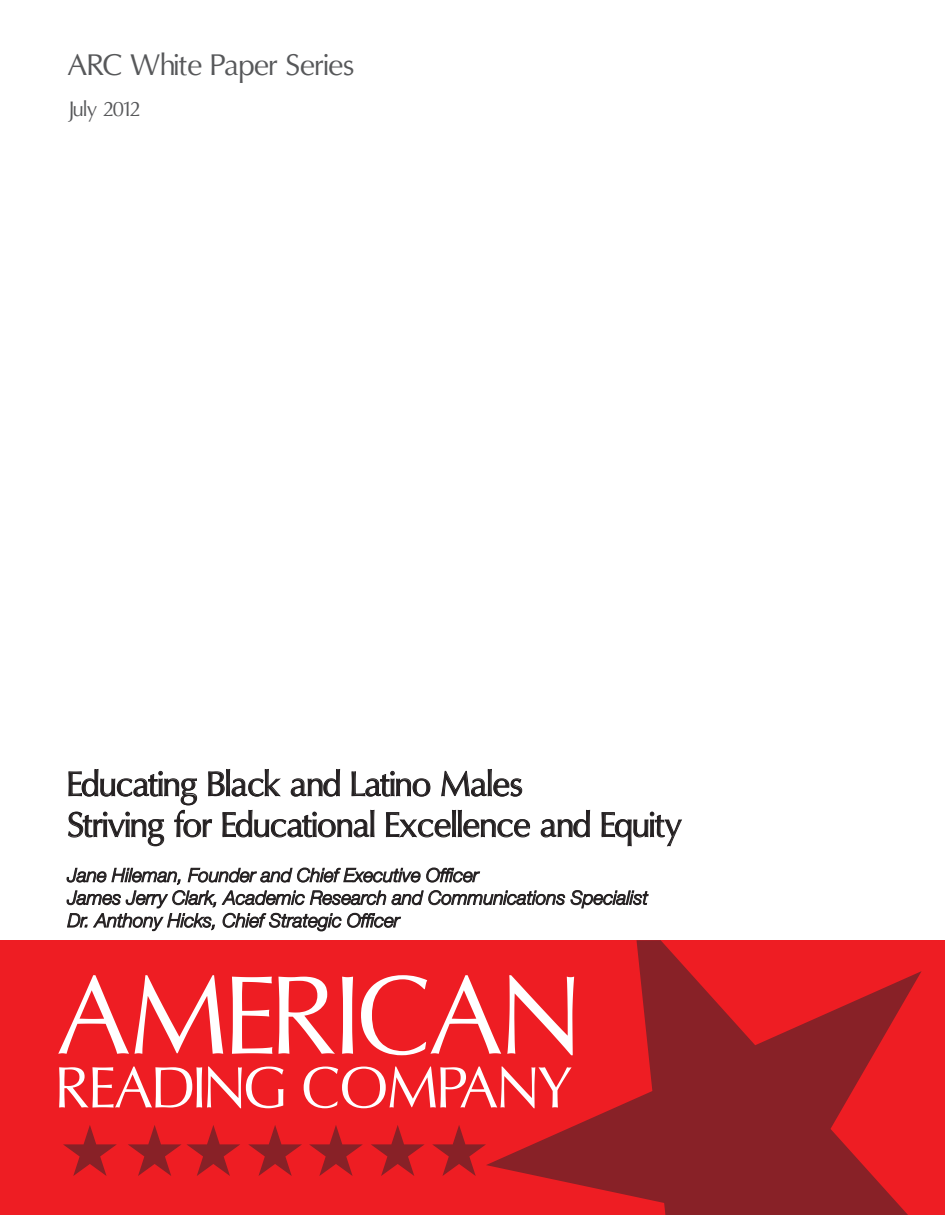
<style>
.page{position:relative;width:945px;height:1215px;background:#fff}
.page>*{position:absolute;margin:0;border:0;box-sizing:border-box;transform-origin:0 0}
.t1{font:111.9px "Oregon LDO";color:#fff}
.t2{font:58.35px "Oregon LDO";color:#fff}
.t3{font:34.65px/41px "Oregon LDO";color:#231f20}
.t4{font:30px "Oregon LDO";color:#57585a}
.t5{font:21px "Oregon LDO";color:#57585a}
.t6{font:italic 300 18.9px/22.6px "Helvetica Neue LT Std";color:#231f20}
</style>
<div class="page">
<svg style="left:68px;top:769px;width:462px;height:78px"></svg>
<svg style="left:541px;top:810px;width:49px;height:28px"></svg>
<svg style="left:601px;top:812px;width:81px;height:34px"></svg>
<svg style="left:66px;top:867px;width:583px;height:65px"></svg>
<div style="left:0;top:940px;width:945px;height:275px;background:#ee1d23"></div>
<svg style="left:486px;top:940px;width:436px;height:275px"></svg>
<svg style="left:63px;top:1125px;width:54px;height:51px"></svg>
<svg style="left:128px;top:1125px;width:112px;height:51px"></svg>
<svg style="left:309px;top:1125px;width:54px;height:51px"></svg>
<svg style="left:248px;top:1125px;width:54px;height:51px"></svg>
<svg style="left:371px;top:1125px;width:54px;height:51px"></svg>
<svg style="left:432px;top:1125px;width:54px;height:51px"></svg>
<h3 class="t4" style="left:68px;top:48px;width:288px">ARC White Paper Series</h3>
<p class="t5" style="left:68px;top:97px;width:74px">July 2012</p>
<h3 class="t3" style="left:68px;top:764px;width:615px">Educating Black and Latino Males<br>Striving for Educational Excellence and Equity</h3>
<p class="t6" style="left:68px;top:863px;width:582px">Jane Hileman, Founder and Chief Executive Officer<br>James Jerry Clark, Academic Research and Communications Specialist<br>Dr. Anthony Hicks, Chief Strategic Officer</p>
<h1 class="t1" style="left:57px;top:950px;width:523px">AMERICAN</h1>
<h2 class="t2" style="left:57px;top:1054px;width:517px">READING COMPANY</h2>
</div>
